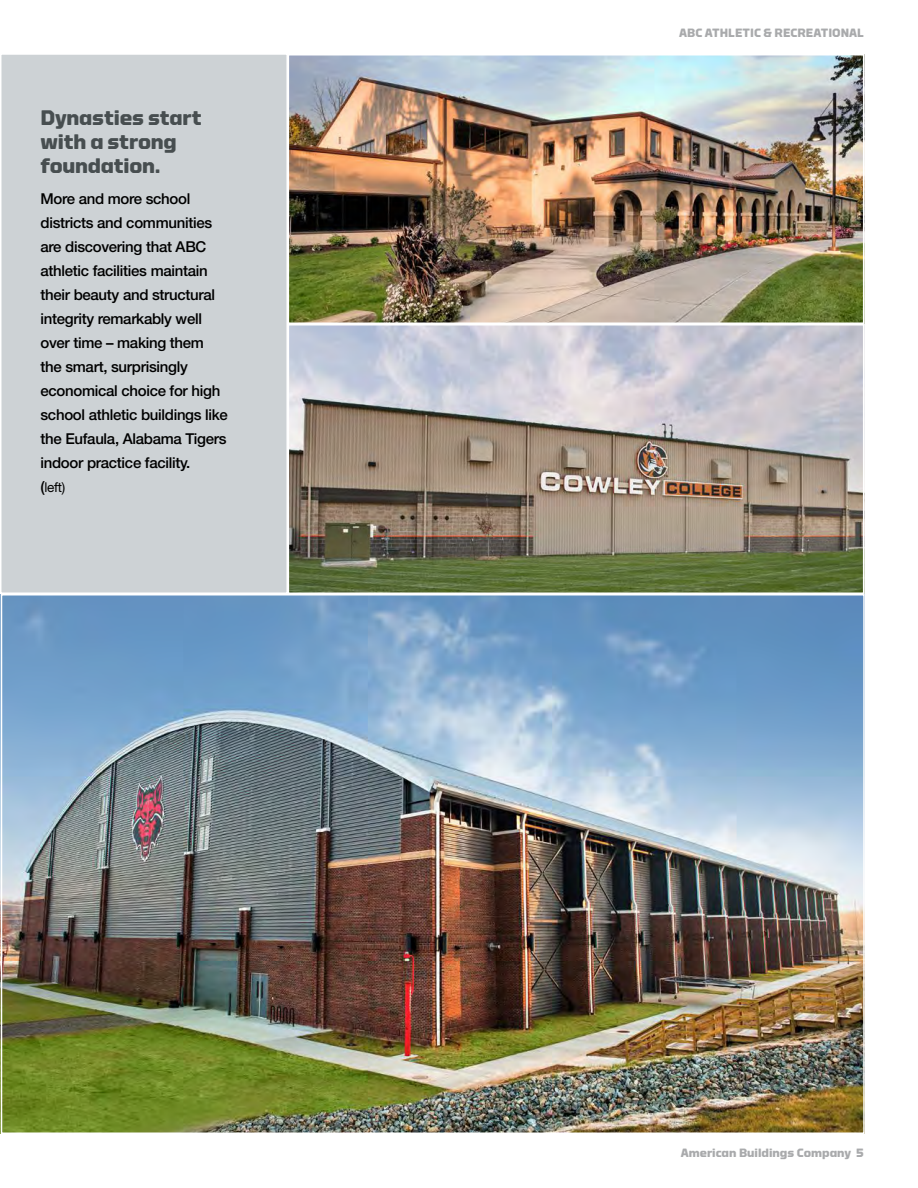
<style>
.page{position:relative;width:918px;height:1188px;background:#fff}
.page>*{position:absolute;margin:0;border:0;box-sizing:border-box;transform-origin:0 0}
.call_out_heads{font:700 21px/24px "Torque";letter-spacing:-.01em;color:#474e50}
.call_out_body{font:500 15px/24px "Helvetica Neue LT Std";letter-spacing:-.02em;color:#000}
.call_out_body-2{font:13.5px "Helvetica Neue LT Std";color:#000}
.t1{font:700 12px "Torque";color:#a9aaac}
.s1{font-weight:500;font-size:15px}
</style>
<div class="page">
<img style="left:4px;top:597px;width:858px;height:534px">
<img style="left:289px;top:325px;width:576px;height:270px">
<img style="left:289px;top:54px;width:576px;height:271px">
<div style="left:1px;top:54px;width:286px;height:539px;background:#cdd2d5"></div>
<div style="left:0;top:53px;width:288px;height:541px;border:2px solid #fff"></div>
<p class="call_out_heads" style="left:40px;top:106px;width:163px">Dynasties start with a strong foundation.</p>
<p class="call_out_body" style="left:40px;top:186px;width:189px">More and more school districts and communities are discovering that ABC athletic facilities maintain their beauty and structural integrity remarkably well over time – making them the smart, surprisingly economical choice for high school athletic buildings like the Eufaula, Alabama Tigers indoor practice facility.</p>
<p class="call_out_body-2" style="left:40px;top:479px;width:26px"><span class="s1">(</span>left)</p>
<p class="t1" style="left:679px;top:26px;width:186px">ABC ATHLETIC &amp; RECREATIONAL</p>
<p class="t1" style="left:681px;top:1146px;width:185px">American Buildings Company 5</p>
</div>
